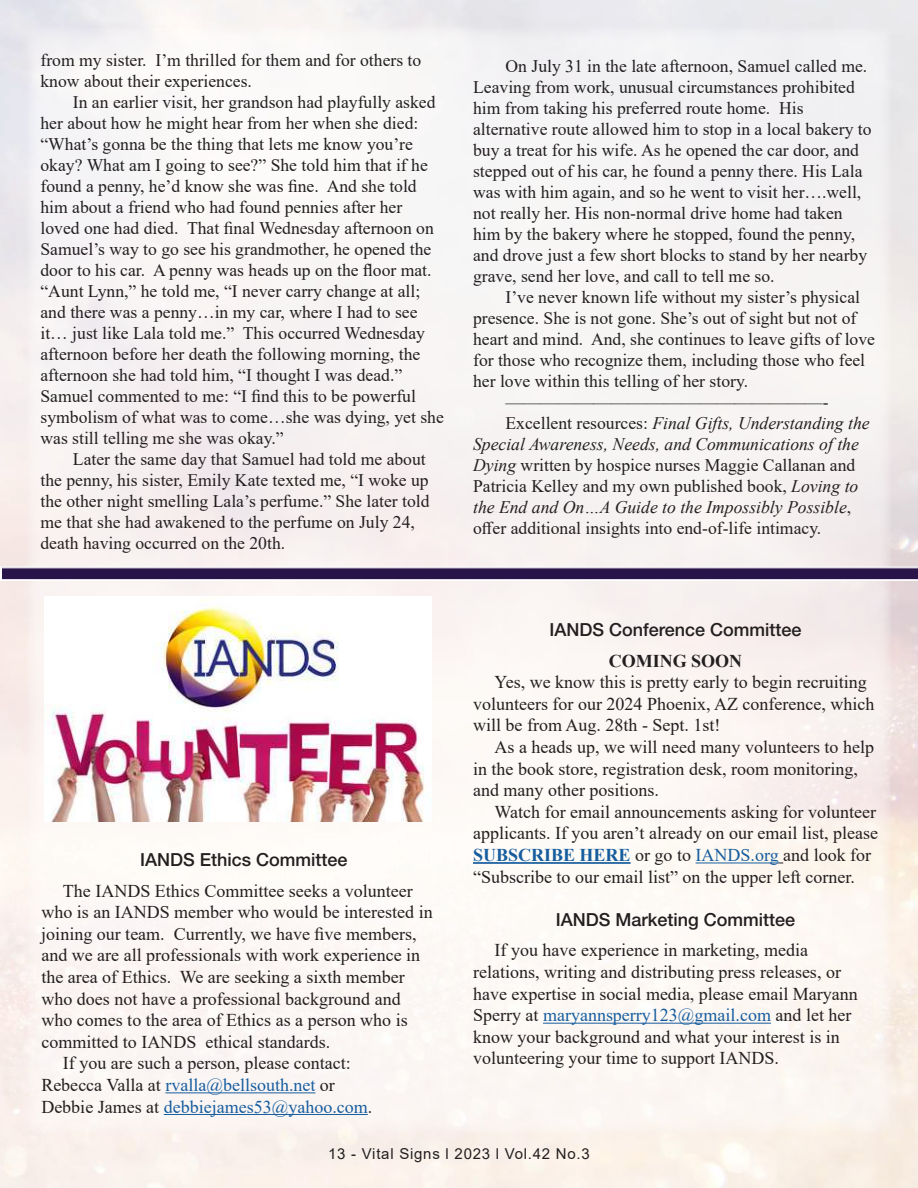
<style>
.page{position:relative;width:918px;height:1188px;background:#fff}
.page>*{position:absolute;margin:0;border:0;box-sizing:border-box;transform-origin:0 0}
.t1{font:18px/21.6px "Times New Roman";color:#231f20}
.t2{font:18px "Times New Roman";color:#175d9e}
.t3{font:18px "Karlo's Video Archives Font";color:#231f20}
.t4{font:700 18px "Times New Roman";color:#231f20}
.t5{font:17.7px/21px "Times New Roman";color:#231f20}
.t6{font:italic 17.7px "Times New Roman";color:#231f20}
.t7{font:15px "Arial";letter-spacing:.05em;color:#231f20}
.s1{color:#231f20}
.s2{font-style:normal}
.s3{font-style:italic}
.s4{font-weight:700;color:#175d9e}
.s5{color:#175d9e}
</style>
<div class="page">
<div style="left:27px;top:27px;width:864px;height:1107px;background:#f9f5f4"></div>
<svg style="left:1px;top:567px;width:917px;height:14px;background:#574770"></svg>
<hr style="left:165px;top:1092px;width:150px;height:1px;background:#175d9e">
<hr style="left:164px;top:1114px;width:204px;height:1px;background:#175d9e">
<img style="left:44px;top:597px;width:388px;height:224px">
<hr style="left:473px;top:862px;width:158px;height:2px;background:#175d9e">
<hr style="left:696px;top:863px;width:83px;height:1px;background:#175d9e">
<hr style="left:543px;top:1023px;width:228px;height:1px;background:#175d9e">
<p class="t5" style="left:40px;top:51px;width:382px">from my sister. I’m thrilled for them and for others to know about their experiences.</p>
<p class="t5" style="left:40px;top:93px;width:405px;text-indent:32px">In an earlier visit, her grandson had playfully asked her about how he might hear from her when she died: “What’s gonna be the thing that lets me know you’re okay? What am I going to see?” She told him that if he found a penny, he’d know she was 昀椀ne. And she told him about a friend who had found pennies after her loved one had died. That 昀椀nal Wednesday afternoon on Samuel’s way to go see his grandmother, he opened the door to his car. A penny was heads up on the 昀氀oor mat. “Aunt Lynn,” he told me, “I never carry change at all; and there was a penny…in my car, where I had to see it… just like Lala told me.” This occurred Wednesday afternoon before her death the following morning, the afternoon she had told him, “I thought I was dead.” Samuel commented to me: “I 昀椀nd this to be powerful symbolism of what was to come…she was dying, yet she was still telling me she was okay.”</p>
<p class="t5" style="left:40px;top:450px;width:391px;text-indent:32px">Later the same day that Samuel had told me about the penny, his sister, Emily Kate texted me, “I woke up the other night smelling Lala’s perfume.” She later told me that she had awakened to the perfume on July 24, death having occurred on the 20th.</p>
<p class="t3" style="left:140px;top:853px;width:209px">IANDS Ethics Committee</p>
<p class="t1" style="left:63px;top:881px;width:351px">The IANDS Ethics Committee seeks a volunteer</p>
<p class="t1" style="left:41px;top:903px;width:393px">who is an IANDS member who would be interested in</p>
<p class="t1" style="left:41px;top:922px;width:377px">joining our team. Currently, we have 昀椀ve members,</p>
<p class="t1" style="left:41px;top:946px;width:380px">and we are all professionals with work experience in</p>
<p class="t1" style="left:41px;top:968px;width:365px">the area of Ethics. We are seeking a sixth member</p>
<p class="t1" style="left:41px;top:989px;width:361px">who does not have a professional background and</p>
<p class="t1" style="left:41px;top:1011px;width:368px">who comes to the area of Ethics as a person who is</p>
<p class="t1" style="left:41px;top:1033px;width:290px">committed to IANDS ethical standards.</p>
<p class="t1" style="left:63px;top:1054px;width:289px">If you are such a person, please contact:</p>
<p class="t2" style="left:41px;top:1078px;width:295px"><span class="s1">Rebecca Valla at</span> rvalla@bellsouth.net <span class="s1">or</span></p>
<p class="t2" style="left:41px;top:1100px;width:332px"><span class="s1">Debbie James at</span> debbiejames53@yahoo.com<span class="s1">.</span></p>
<p class="t5" style="left:473px;top:57px;width:400px;text-indent:32px">On July 31 in the late afternoon, Samuel called me.<br>Leaving from work, unusual circumstances prohibited him from taking his preferred route home. His alternative route allowed him to stop in a local bakery to buy a treat for his wife. As he opened the car door, and stepped out of his car, he found a penny there. His Lala was with him again, and so he went to visit her….well, not really her. His non-normal drive home had taken him by the bakery where he stopped, found the penny, and drove just a few short blocks to stand by her nearby grave, send her love, and call to tell me so.</p>
<p class="t5" style="left:506px;top:288px;width:356px">I’ve never known life without my sister’s physical</p>
<p class="t5" style="left:473px;top:309px;width:385px">presence. She is not gone. She’s out of sight but not of</p>
<p class="t5" style="left:473px;top:330px;width:403px">heart and mind. And, she continues to leave gifts of love</p>
<p class="t5" style="left:473px;top:351px;width:394px">for those who recognize them, including those who feel</p>
<p class="t5" style="left:473px;top:372px;width:276px">her love within this telling of her story.</p>
<p class="t5" style="left:506px;top:393px;width:325px">——————————————————-</p>
<p class="t6" style="left:506px;top:417px;width:366px"><span class="s2">Excellent resources:</span> Final Gifts, Understanding the</p>
<p class="t6" style="left:473px;top:438px;width:387px">Special Awareness, Needs, and Communications of the</p>
<p class="t5" style="left:473px;top:456px;width:384px"><span class="s3">Dying</span> written by hospice nurses Maggie Callanan and</p>
<p class="t5" style="left:473px;top:477px;width:387px">Patricia Kelley and my own published book, <span class="s3">Loving to</span></p>
<p class="t6" style="left:473px;top:501px;width:380px">the End and On…A Guide to the Impossibly Possible<span class="s2">,</span></p>
<p class="t5" style="left:473px;top:517px;width:350px">o昀昀er additional insights into end-of-life intimacy.</p>
<p class="t3" style="left:550px;top:623px;width:254px">IANDS Conference Committee</p>
<p class="t4" style="left:609px;top:654px;width:135px">COMING SOON</p>
<p class="t1" style="left:473px;top:673px;width:403px;text-indent:22px">Yes, we know this is pretty early to begin recruiting volunteers for our 2024 Phoenix, AZ conference, which will be from Aug. 28th - Sept. 1st!</p>
<p class="t1" style="left:473px;top:738px;width:403px;text-indent:22px">As a heads up, we will need many volunteers to help in the book store, registration desk, room monitoring, and many other positions.</p>
<p class="t1" style="left:473px;top:803px;width:407px;text-indent:22px">Watch for email announcements asking for volunteer applicants. If you aren’t already on our email list, please <span class="s4">SUBSCRIBE HERE</span> or go to <span class="s5">IANDS.org</span> and look for “Subscribe to our email list” on the upper left corner.</p>
<p class="t3" style="left:556px;top:913px;width:241px">IANDS Marketing Committee</p>
<p class="t1" style="left:473px;top:941px;width:386px;text-indent:22px">If you have experience in marketing, media relations, writing and distributing press releases, or have expertise in social media, please email Maryann Sperry at <span class="s5">maryannsperry123@gmail.com</span> and let her know your background and what your interest is in volunteering your time to support IANDS.</p>
<p class="t7" style="left:328px;top:1147px;width:263px">13 - Vital Signs l 2023 l Vol.42 No.3</p>
</div>
